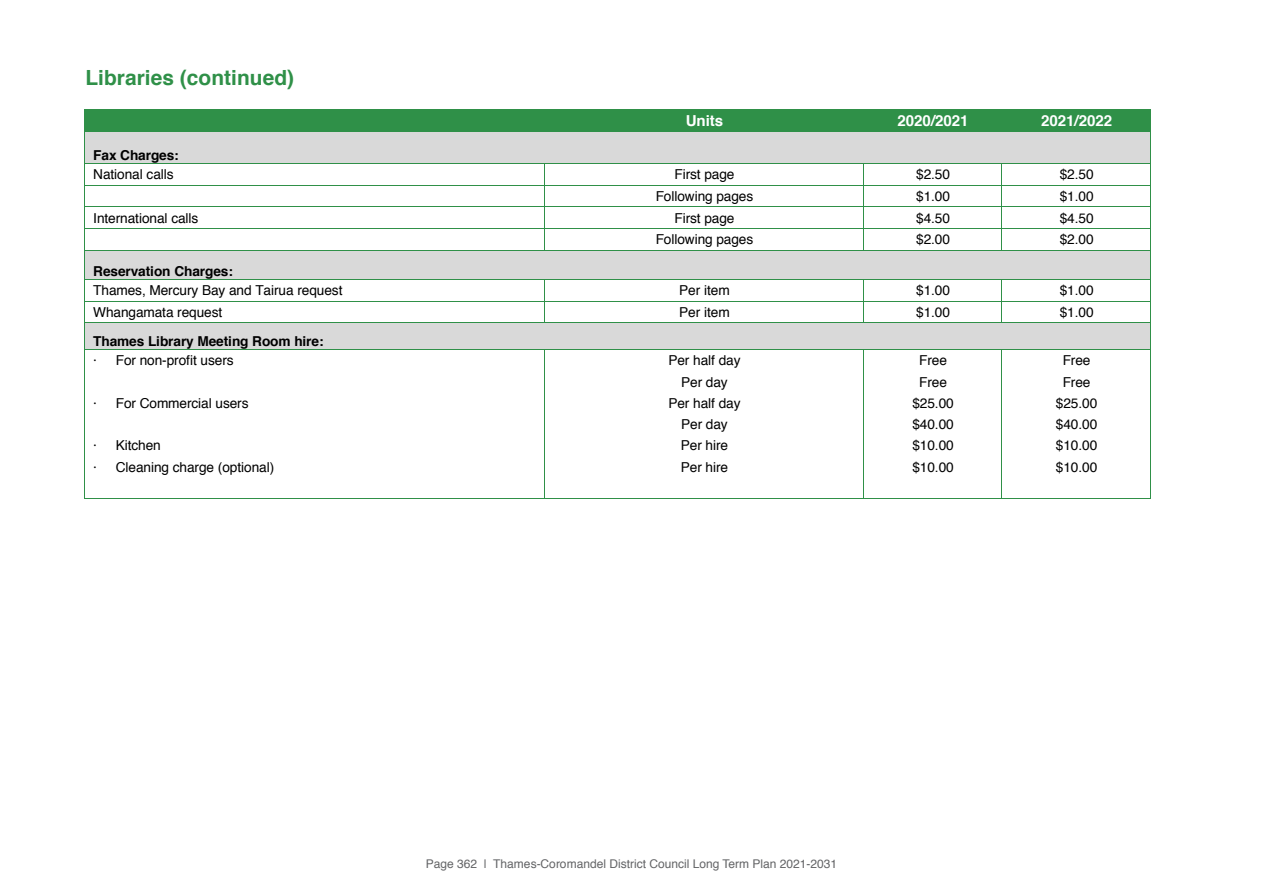
<style>
.page{position:relative;width:1263px;height:893px;background:#fff}
.page>*{position:absolute;margin:0;border:0;box-sizing:border-box;transform-origin:0 0}
.t1{font:700 20.85px "Helvetica";letter-spacing:.005em;color:#2f9048}
.t2{font:700 15.15px "Helvetica";letter-spacing:-.005em;color:#fff}
.t3{font:13.65px "Helvetica";letter-spacing:-.005em;color:#000}
.t4{font:700 13.65px "Helvetica";letter-spacing:-.005em;color:#000}
.t5{font:12px "Helvetica";color:#636466}
</style>
<div class="page">
<div style="left:85px;top:110px;width:460px;height:21px;background:#2f9048"></div>
<div style="left:545px;top:110px;width:319px;height:21px;background:#2f9048"></div>
<div style="left:864px;top:110px;width:138px;height:21px;background:#2f9048"></div>
<div style="left:1002px;top:110px;width:149px;height:21px;background:#2f9048"></div>
<hr style="left:85px;top:109px;width:459px;height:1px;background:#2f9048">
<hr style="left:545px;top:109px;width:318px;height:1px;background:#2f9048">
<hr style="left:864px;top:109px;width:138px;height:1px;background:#2f9048">
<hr style="left:1002px;top:109px;width:148px;height:1px;background:#2f9048">
<div style="left:85px;top:131px;width:1066px;height:32px;background:#d9d9d9"></div>
<hr style="left:85px;top:131px;width:459px;height:1px;background:#2f9048">
<hr style="left:545px;top:131px;width:318px;height:1px;background:#2f9048">
<hr style="left:864px;top:131px;width:138px;height:1px;background:#2f9048">
<hr style="left:1002px;top:131px;width:148px;height:1px;background:#2f9048">
<hr style="left:85px;top:131px;width:1px;height:32px;background:#2f9048">
<hr style="left:1150px;top:131px;width:1px;height:32px;background:#2f9048">
<hr style="left:85px;top:163px;width:459px;height:1px;background:#2f9048">
<hr style="left:545px;top:163px;width:318px;height:1px;background:#2f9048">
<hr style="left:864px;top:163px;width:138px;height:1px;background:#2f9048">
<hr style="left:1002px;top:163px;width:148px;height:1px;background:#2f9048">
<hr style="left:85px;top:185px;width:459px;height:1px;background:#2f9048">
<hr style="left:545px;top:185px;width:318px;height:1px;background:#2f9048">
<hr style="left:864px;top:185px;width:138px;height:1px;background:#2f9048">
<hr style="left:1002px;top:185px;width:148px;height:1px;background:#2f9048">
<hr style="left:85px;top:207px;width:459px;height:1px;background:#2f9048">
<hr style="left:545px;top:207px;width:318px;height:1px;background:#2f9048">
<hr style="left:864px;top:207px;width:138px;height:1px;background:#2f9048">
<hr style="left:1002px;top:207px;width:148px;height:1px;background:#2f9048">
<hr style="left:85px;top:228px;width:459px;height:1px;background:#2f9048">
<hr style="left:545px;top:228px;width:318px;height:1px;background:#2f9048">
<hr style="left:864px;top:228px;width:138px;height:1px;background:#2f9048">
<hr style="left:1002px;top:228px;width:148px;height:1px;background:#2f9048">
<div style="left:85px;top:250px;width:1066px;height:29px;background:#d9d9d9"></div>
<hr style="left:85px;top:250px;width:459px;height:1px;background:#2f9048">
<svg style="left:544px;top:163px;width:1px;height:88px"></svg>
<hr style="left:545px;top:250px;width:318px;height:1px;background:#2f9048">
<svg style="left:863px;top:163px;width:1px;height:88px"></svg>
<hr style="left:864px;top:250px;width:138px;height:1px;background:#2f9048">
<hr style="left:1002px;top:250px;width:148px;height:1px;background:#2f9048">
<hr style="left:85px;top:279px;width:459px;height:1px;background:#2f9048">
<hr style="left:545px;top:279px;width:318px;height:1px;background:#2f9048">
<hr style="left:864px;top:279px;width:138px;height:1px;background:#2f9048">
<hr style="left:1002px;top:279px;width:148px;height:1px;background:#2f9048">
<hr style="left:85px;top:301px;width:459px;height:1px;background:#2f9048">
<hr style="left:545px;top:301px;width:318px;height:1px;background:#2f9048">
<hr style="left:864px;top:301px;width:138px;height:1px;background:#2f9048">
<hr style="left:1002px;top:301px;width:148px;height:1px;background:#2f9048">
<div style="left:85px;top:323px;width:1066px;height:27px;background:#d9d9d9"></div>
<hr style="left:85px;top:323px;width:459px;height:1px;background:#2f9048">
<svg style="left:544px;top:279px;width:1px;height:44px"></svg>
<hr style="left:545px;top:323px;width:318px;height:1px;background:#2f9048">
<svg style="left:863px;top:279px;width:1px;height:44px"></svg>
<hr style="left:864px;top:323px;width:138px;height:1px;background:#2f9048">
<hr style="left:1002px;top:323px;width:148px;height:1px;background:#2f9048">
<hr style="left:85px;top:350px;width:459px;height:1px;background:#2f9048">
<hr style="left:545px;top:350px;width:318px;height:1px;background:#2f9048">
<hr style="left:864px;top:350px;width:138px;height:1px;background:#2f9048">
<hr style="left:1002px;top:350px;width:148px;height:1px;background:#2f9048">
<hr style="left:85px;top:499px;width:459px;height:1px;background:#2f9048">
<svg style="left:544px;top:350px;width:1px;height:149px"></svg>
<hr style="left:545px;top:499px;width:318px;height:1px;background:#2f9048">
<svg style="left:863px;top:350px;width:1px;height:149px"></svg>
<hr style="left:864px;top:499px;width:138px;height:1px;background:#2f9048">
<hr style="left:1002px;top:499px;width:148px;height:1px;background:#2f9048">
<svg style="left:1150px;top:163px;width:1px;height:336px"></svg>
<h1 class="t1" style="left:85px;top:61px;width:210px">Libraries (continued)</h1>
<p class="t2" style="left:686px;top:108px;width:39px">Units</p>
<p class="t2" style="left:897px;top:108px;width:72px">2020/2021</p>
<p class="t2" style="left:1041px;top:108px;width:72px">2021/2022</p>
<p class="t4" style="left:93px;top:144px;width:87px">Fax Charges:</p>
<p class="t3" style="left:93px;top:164px;width:82px">National calls</p>
<p class="t3" style="left:674px;top:164px;width:62px">First page</p>
<p class="t3" style="left:916px;top:164px;width:35px">$2.50</p>
<p class="t3" style="left:1060px;top:164px;width:35px">$2.50</p>
<p class="t3" style="left:656px;top:186px;width:99px">Following pages</p>
<p class="t3" style="left:916px;top:186px;width:35px">$1.00</p>
<p class="t3" style="left:1060px;top:186px;width:35px">$1.00</p>
<p class="t3" style="left:93px;top:207px;width:107px">International calls</p>
<p class="t3" style="left:674px;top:207px;width:62px">First page</p>
<p class="t3" style="left:916px;top:207px;width:35px">$4.50</p>
<p class="t3" style="left:1060px;top:207px;width:35px">$4.50</p>
<p class="t3" style="left:656px;top:229px;width:99px">Following pages</p>
<p class="t3" style="left:916px;top:229px;width:35px">$2.00</p>
<p class="t3" style="left:1060px;top:229px;width:35px">$2.00</p>
<p class="t4" style="left:93px;top:260px;width:141px">Reservation Charges:</p>
<p class="t3" style="left:93px;top:280px;width:251px">Thames, Mercury Bay and Tairua request</p>
<p class="t3" style="left:679px;top:280px;width:52px">Per item</p>
<p class="t3" style="left:916px;top:280px;width:35px">$1.00</p>
<p class="t3" style="left:1060px;top:280px;width:35px">$1.00</p>
<p class="t3" style="left:93px;top:302px;width:131px">Whangamata request</p>
<p class="t3" style="left:679px;top:302px;width:52px">Per item</p>
<p class="t3" style="left:916px;top:302px;width:35px">$1.00</p>
<p class="t3" style="left:1060px;top:302px;width:35px">$1.00</p>
<p class="t4" style="left:93px;top:331px;width:232px">Thames Library Meeting Room hire:</p>
<p class="t3" style="left:93px;top:350px;width:142px">· For non-profit users</p>
<p class="t3" style="left:668px;top:350px;width:74px">Per half day</p>
<p class="t3" style="left:919px;top:350px;width:29px">Free</p>
<p class="t3" style="left:1063px;top:350px;width:29px">Free</p>
<p class="t3" style="left:681px;top:371px;width:48px">Per day</p>
<p class="t3" style="left:919px;top:371px;width:29px">Free</p>
<p class="t3" style="left:1063px;top:371px;width:29px">Free</p>
<p class="t3" style="left:93px;top:393px;width:157px">· For Commercial users</p>
<p class="t3" style="left:668px;top:393px;width:74px">Per half day</p>
<p class="t3" style="left:912px;top:393px;width:43px">$25.00</p>
<p class="t3" style="left:1056px;top:393px;width:43px">$25.00</p>
<p class="t3" style="left:681px;top:414px;width:48px">Per day</p>
<p class="t3" style="left:912px;top:414px;width:43px">$40.00</p>
<p class="t3" style="left:1056px;top:414px;width:43px">$40.00</p>
<p class="t3" style="left:93px;top:435px;width:69px">· Kitchen</p>
<p class="t3" style="left:681px;top:435px;width:49px">Per hire</p>
<p class="t3" style="left:912px;top:435px;width:43px">$10.00</p>
<p class="t3" style="left:1056px;top:435px;width:43px">$10.00</p>
<p class="t3" style="left:93px;top:456px;width:183px">· Cleaning charge (optional)</p>
<p class="t3" style="left:681px;top:456px;width:49px">Per hire</p>
<p class="t3" style="left:912px;top:456px;width:43px">$10.00</p>
<p class="t3" style="left:1056px;top:456px;width:43px">$10.00</p>
<p class="t5" style="left:426px;top:855px;width:413px">Page 362 | Thames-Coromandel District Council Long Term Plan 2021-2031</p>
</div>
